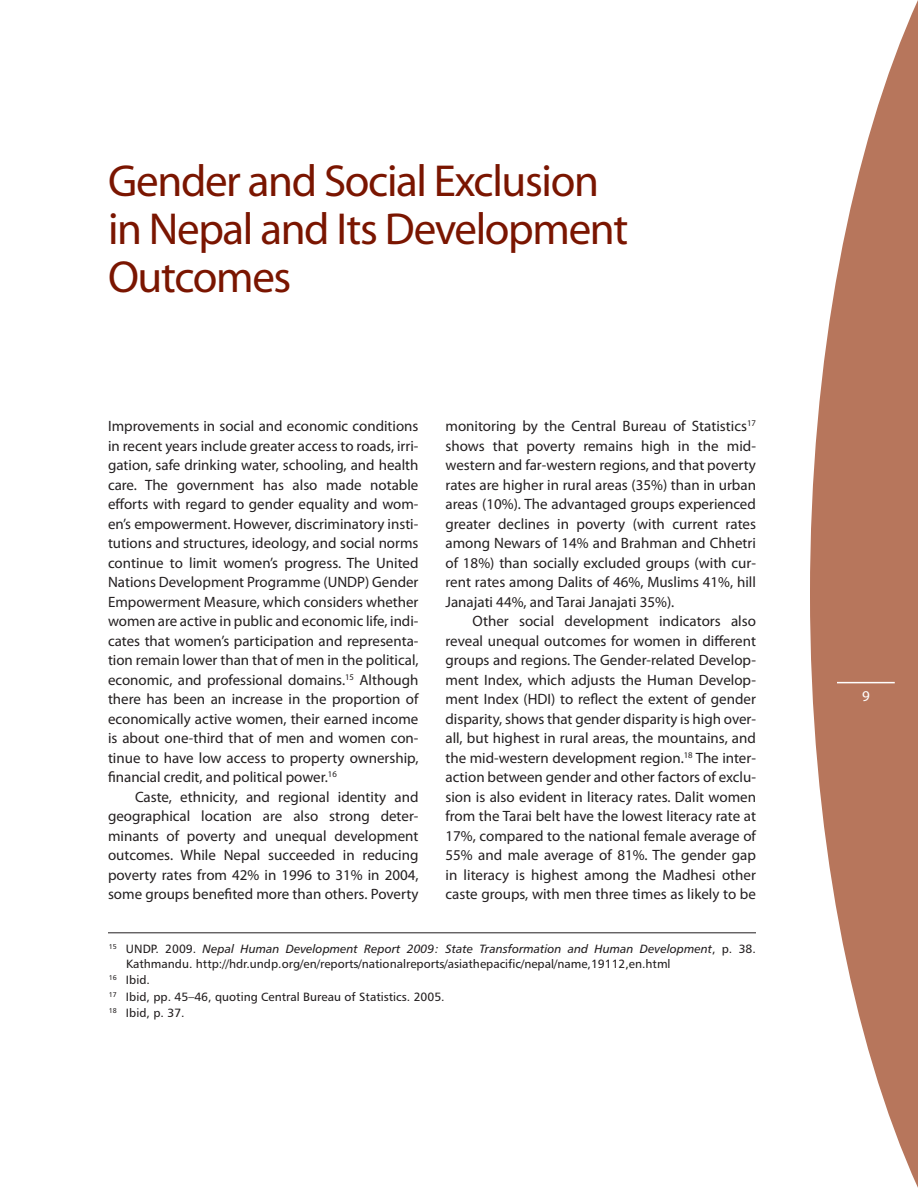
<style>
.page{position:relative;width:918px;height:1188px;background:#fff}
.page>*{position:absolute;margin:0;border:0;box-sizing:border-box;transform-origin:0 0}
.t1{font:45px/48px "Myriad";letter-spacing:-.03em;color:#7a1500}
.t2{font:15px/19.5px "Myriad Pro";color:#231f20;text-align:justify}
.t3{font:15px "Myriad Pro";color:#fff}
.t4{font:12px/16.5px "Humanist 777 BT Roman B";color:#231f20}
.t5{font:12px "Humanist 777 BT Italic B";color:#231f20}
.s1{font-family:"Humanist 777 BT Roman B"}
</style>
<div class="page">
<svg style="left:810px;top:0;width:108px;height:1188px;fill:#b7765c"></svg>
<hr style="left:837px;top:682px;width:58px;height:1px;background:#fff">
<hr style="left:108px;top:933px;width:648px;height:1px;background:#231f20">
<h1 class="t1" style="left:108px;top:160px;width:522px">Gender and Social Exclusion in Nepal and Its Development<br>Outcomes</h1>
<p class="t2" style="left:108px;top:417px;width:312px">Improvements in social and economic conditions in recent years include greater access to roads, irri&shy;gation, safe drinking water, schooling, and health care. The government has also made notable efforts with regard to gender equality and wom&shy;en’s empowerment. However, discriminatory insti&shy;tutions and structures, ideology, and social norms continue to limit women’s progress. The United Nations Development Programme (UNDP) Gender Empowerment Measure, which considers whether women are active in public and economic life, indi&shy;cates that women’s participation and representa&shy;tion remain lower than that of men in the political, economic, and professional domains.<sup>15</sup> Although there has been an increase in the proportion of economically active women, their earned income is about one-third that of men and women con&shy;tinue to have low access to property ownership, financial credit, and political power.<sup>16</sup></p>
<p class="t2" style="left:108px;top:788px;width:312px;text-indent:27px">Caste, ethnicity, and regional identity and geographical location are also strong deter&shy;minants of poverty and unequal development outcomes. While Nepal succeeded in reducing poverty rates from 42% in 1996 to 31% in 2004, some groups benefited more than others. Poverty</p>
<p class="t2" style="left:446px;top:417px;width:312px">monitoring by the Central Bureau of Statistics<sup>17 </sup>shows that poverty remains high in the mid&shy;western and far-western regions, and that poverty rates are higher in rural areas (35%) than in urban areas (10%). The advantaged groups experienced greater declines in poverty (with current rates among Newars of 14% and Brahman and Chhetri of 18%) than socially excluded groups (with cur&shy;rent rates among Dalits of 46%, Muslims 41%, hill Janajati 44%, and Tarai Janajati 35%).</p>
<p class="t2" style="left:446px;top:612px;width:312px;text-indent:27px">Other social development indicators also reveal unequal outcomes for women in different groups and regions. The Gender-related Develop&shy;ment Index, which adjusts the Human Develop&shy;ment Index (HDI) to reflect the extent of gender disparity, shows that gender disparity is high over&shy;all, but highest in rural areas, the mountains, and the mid-western development region.<sup>18</sup> The inter&shy;action between gender and other factors of exclu&shy;sion is also evident in literacy rates. Dalit women from the Tarai belt have the lowest literacy rate at 17%, compared to the national female average of 55% and male average of 81%. The gender gap in literacy is highest among the Madhesi other caste groups, with men three times as likely to be</p>
<p class="t5" style="left:109px;top:944px;width:649px"><sup>15</sup> <span class="s1">UNDP. 2009.</span> Nepal Human Development Report 2009: State Transformation and Human Development<span class="s1">, p. 38.</span></p>
<p class="t4" style="left:109px;top:956px;width:563px;text-indent:17px">Kathmandu. http://hdr.undp.org/en/reports/nationalreports/asiathepacific/nepal/name,19112,en.html <sup>16</sup> Ibid.<br><sup>17</sup> Ibid, pp. 45–46, quoting Central Bureau of Statistics. 2005.<br><sup>18</sup> Ibid, p. 37.</p>
<p class="t3" style="left:862px;top:691px;width:9px">9</p>
</div>
